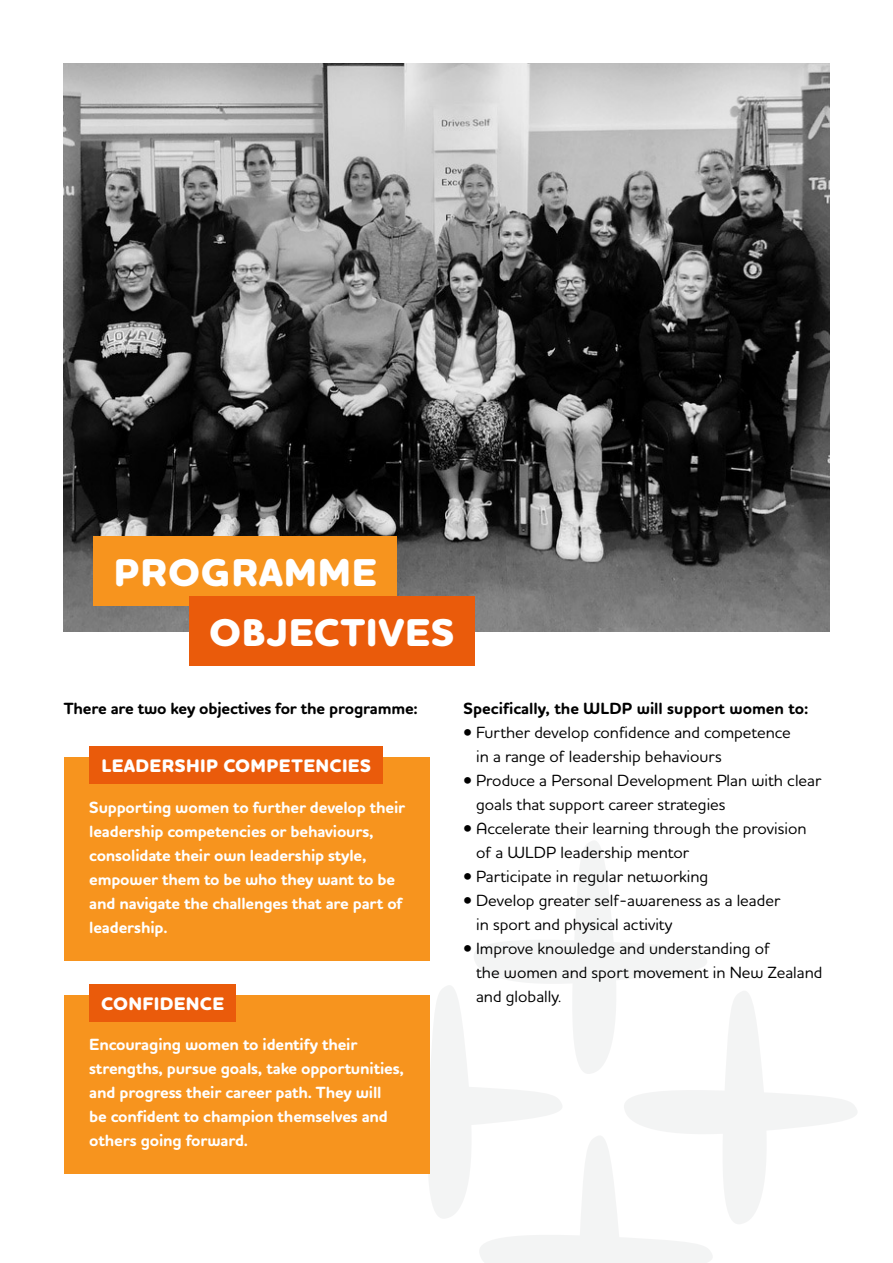
<style>
.page{position:relative;width:893px;height:1263px;background:#fff}
.page>*{position:absolute;margin:0;border:0;box-sizing:border-box;transform-origin:0 0}
.t1{font:800 39.45px/60.2px "Houschka Rounded";letter-spacing:.02em;color:#fff}
.t2{font:800 18.45px "Houschka Rounded";letter-spacing:.02em;color:#fff}
.t3{font:500 16.5px/24px "Houschka Rounded";color:#000}
.t4{font:700 16.5px/24px "Houschka Rounded";letter-spacing:-.01em;color:#fff}
.t5{font:700 16.5px "Houschka Rounded";letter-spacing:-.01em;color:#000}
</style>
<div class="page">
<svg style="left:429px;top:836px;width:428px;height:427px"></svg>
<img style="left:64px;top:64px;width:765px;height:567px">
<div style="left:94px;top:536px;width:303px;height:69px;background:#f7941e"></div>
<div style="left:189px;top:596px;width:285px;height:70px;background:#ea5b0b"></div>
<div style="left:64px;top:758px;width:365px;height:203px;background:#f7941e"></div>
<div style="left:64px;top:995px;width:365px;height:179px;background:#f7941e"></div>
<div style="left:89px;top:746px;width:294px;height:38px;background:#ea5b0b"></div>
<div style="left:89px;top:984px;width:147px;height:37px;background:#ea5b0b"></div>
<h1 class="t1" style="left:209px;top:544px;width:247px;text-indent:-95px">PROGRAMME<br>OBJECTIVES</h1>
<p class="t5" style="left:64px;top:698px;width:356px">There are two key objectives for the programme:</p>
<p class="t5" style="left:463px;top:698px;width:346px">Specifically, the WLDP will support women to:</p>
<p class="t3" style="left:476px;top:720px;width:316px;text-indent:-13px">• Further develop confidence and competence in a range of leadership behaviours</p>
<p class="t3" style="left:476px;top:768px;width:347px;text-indent:-13px">• Produce a Personal Development Plan with clear goals that support career strategies</p>
<p class="t3" style="left:476px;top:816px;width:332px;text-indent:-13px">• Accelerate their learning through the provision of a WLDP leadership mentor</p>
<p class="t3" style="left:463px;top:864px;width:246px">• Participate in regular networking</p>
<p class="t3" style="left:476px;top:888px;width:306px;text-indent:-13px">• Develop greater self-awareness as a leader in sport and physical activity</p>
<p class="t3" style="left:476px;top:936px;width:348px;text-indent:-13px">• Improve knowledge and understanding of<br>the women and sport movement in New Zealand and globally.</p>
<p class="t2" style="left:101px;top:754px;width:271px">LEADERSHIP COMPETENCIES</p>
<p class="t4" style="left:89px;top:795px;width:317px">Supporting women to further develop their leadership competencies or behaviours, consolidate their own leadership style, empower them to be who they want to be and navigate the challenges that are part of leadership.</p>
<p class="t2" style="left:101px;top:991px;width:124px">CONFIDENCE</p>
<p class="t4" style="left:89px;top:1033px;width:316px">Encouraging women to identify their strengths, pursue goals, take opportunities, and progress their career path. They will<br>be confident to champion themselves and others going forward.</p>
</div>
